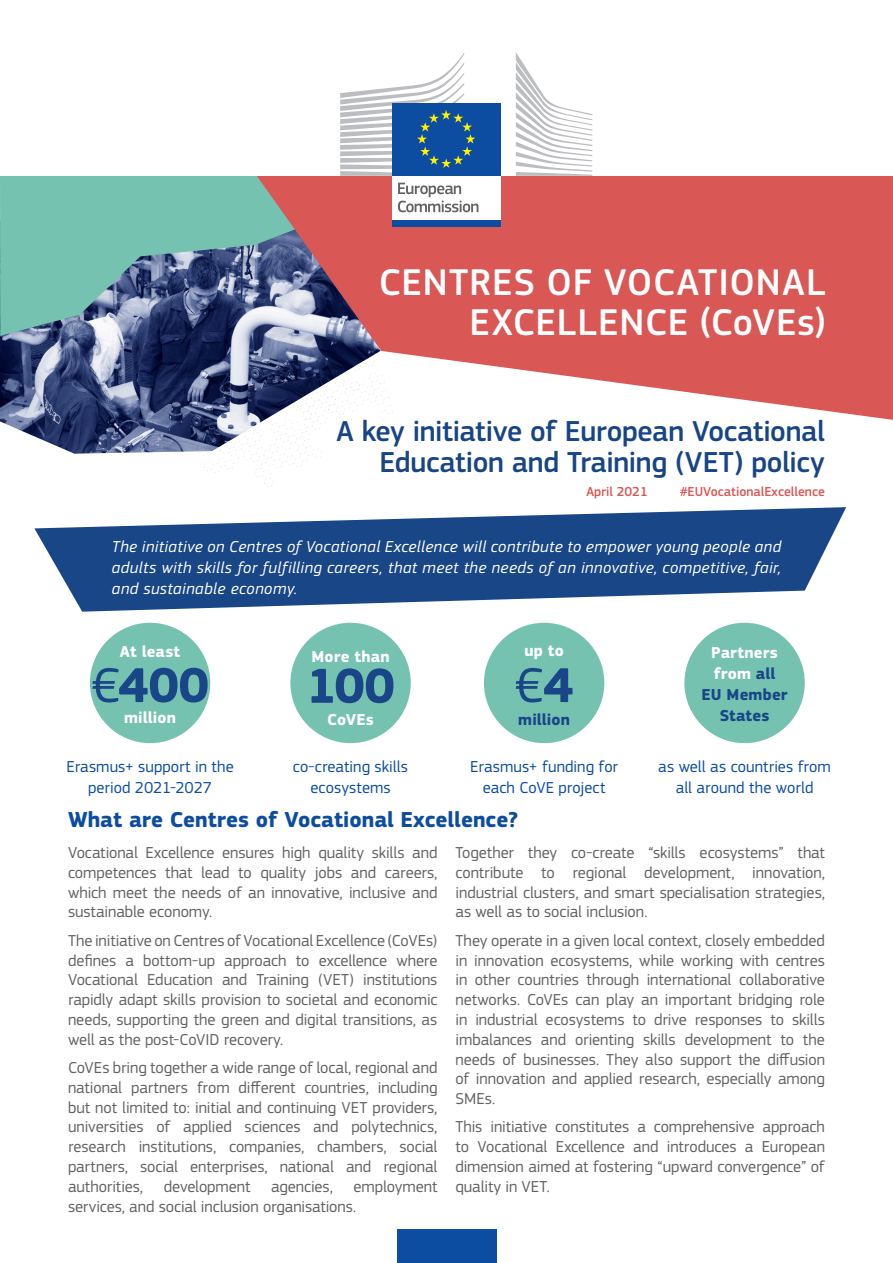
<style>
.page{position:relative;width:893px;height:1263px;background:#fff}
.page>*{position:absolute;margin:0;border:0;box-sizing:border-box;transform-origin:0 0}
.Body{font:700 51px "EC Square Sans Pro";letter-spacing:-.005em;color:#184687}
.Body-2{font:51px "EC Square Sans Pro";color:#184687}
.Main_Title{font:500 38.7px/40px "EC Square Sans Pro";letter-spacing:.025em;color:#fff;text-align:right}
.Main_Title-2{font:500 30px/31.5px "EC Square Sans Pro";letter-spacing:-.01em;color:#184586;text-align:right}
.Title__1{font:700 22.5px "EC Square Sans Pro";color:#0d4da1}
.Text{font:16.5px/19.8px "EC Square Sans Pro";letter-spacing:-.005em;color:#636366;text-align:justify}
.t1{font:italic 16.5px/21px "EC Square Sans Pro";letter-spacing:.025em;color:#fff;text-align:justify}
.Body-3{font:16.5px/21px "EC Square Sans Pro";letter-spacing:.005em;color:#0d4da1;text-align:center}
.Body-4{font:700 16.5px/21px "EC Square Sans Pro";letter-spacing:.005em;color:#184687;text-align:center}
.Body-5{font:700 16.5px "EC Square Sans Pro";letter-spacing:.005em;color:#fff}
.Date{font:500 13.5px "EC Square Sans Pro";color:#d95755}
.s1{font-weight:400}
.s2{font-weight:700}
.s3{color:#fff}
</style>
<div class="page">
<img style="left:0;top:336px;width:326px;height:118px">
<svg style="left:0;top:176px;width:244px;height:160px;background:#6aa2a3"></svg>
<svg style="left:244px;top:176px;width:649px;height:244px;background:#d07274"></svg>
<div style="left:392px;top:174px;width:108px;height:48px;background:#fff"></div>
<div style="left:392px;top:103px;width:108px;height:73px;background:#0d4da1"></div>
<svg style="left:340px;top:53px;width:135px;height:123px"></svg>
<div style="left:392px;top:221px;width:108px;height:6px;background:#0d4da1"></div>
<svg style="left:516px;top:53px;width:76px;height:123px"></svg>
<svg style="left:398px;top:183px;width:80px;height:29px"></svg>
<div style="left:397px;top:1229px;width:100px;height:34px;background:#0d4da1"></div>
<svg style="left:34px;top:507px;width:812px;height:105px;fill:#184687"></svg>
<div style="left:90px;top:623px;width:120px;height:120px;background:#75c2b0;border-radius:50%"></div>
<div style="left:290px;top:623px;width:121px;height:120px;background:#75c2b0;border-radius:50%"></div>
<div style="left:484px;top:623px;width:120px;height:120px;background:#75c2b0;border-radius:50%"></div>
<div style="left:684px;top:623px;width:121px;height:120px;background:#75c2b0;border-radius:50%"></div>
<p class="Main_Title" style="left:379px;top:263px;width:449px">CENTRES OF VOCATIONAL<br>EXCELLENCE (CoVEs)</p>
<p class="Main_Title-2" style="left:337px;top:415px;width:490px">A key initiative of European Vocational<br>Education and Training (VET) policy</p>
<p class="Date" style="left:586px;top:484px;width:63px">April 2021</p>
<p class="Date" style="left:680px;top:484px;width:147px">#EUVocationalExcellence</p>
<p class="t1" style="left:112px;top:536px;width:671px">The initiative on Centres of Vocational Excellence will contribute to empower young people and adults with skills for fulfilling careers, that meet the needs of an innovative, competitive, fair, and sustainable economy.</p>
<p class="Body-5" style="left:120px;top:642px;width:62px">At least</p>
<p class="Body-5" style="left:311px;top:646px;width:80px">More than</p>
<p class="Body-5" style="left:524px;top:641px;width:41px">up to</p>
<p class="Body" style="left:91px;top:655px;width:119px"><span class="s1">€</span>400</p>
<p class="Body-5" style="left:124px;top:707px;width:53px">million</p>
<p class="Body" style="left:306px;top:655px;width:90px">100</p>
<p class="Body-5" style="left:327px;top:709px;width:48px">CoVEs</p>
<p class="Body-2" style="left:515px;top:655px;width:60px">€<span class="s2">4</span></p>
<p class="Body-4" style="left:518px;top:710px;width:53px">million</p>
<p class="Body-3" style="left:66px;top:756px;width:169px">Erasmus+ support in the period 2021-2027</p>
<p class="Body-3" style="left:293px;top:756px;width:117px">co-creating skills ecosystems</p>
<p class="Body-3" style="left:470px;top:756px;width:149px">Erasmus+ funding for each CoVE project</p>
<p class="Title__1" style="left:68px;top:806px;width:452px">What are Centres of Vocational Excellence?</p>
<p class="Body-4" style="left:701px;top:642px;width:88px"><span class="s3">Partners from</span> all<br>EU Member<br>States</p>
<p class="Body-3" style="left:658px;top:756px;width:174px">as well as countries from all around the world</p>
<p class="Text" style="left:68px;top:843px;width:371px">Vocational Excellence ensures high quality skills and competences that lead to quality jobs and careers, which meet the needs of an innovative, inclusive and sustainable economy.</p>
<p class="Text" style="left:68px;top:930px;width:371px">The initiative on Centres of Vocational Excellence (CoVEs) defines a bottom-up approach to excellence where Vocational Education and Training (VET) institutions rapidly adapt skills provision to societal and economic needs, supporting the green and digital transitions, as well as the post-CoVID recovery.</p>
<p class="Text" style="left:68px;top:1058px;width:371px">CoVEs bring together a wide range of local, regional and national partners from different countries, including but not limited to: initial and continuing VET providers, universities of applied sciences and polytechnics, research institutions, companies, chambers, social partners, social enterprises, national and regional authorities, development agencies, employment services, and social inclusion organisations.</p>
<p class="Text" style="left:455px;top:843px;width:371px">Together they co-create “skills ecosystems” that contribute to regional development, innovation, industrial clusters, and smart specialisation strategies, as well as to social inclusion.</p>
<p class="Text" style="left:455px;top:930px;width:371px">They operate in a given local context, closely embedded in innovation ecosystems, while working with centres in other countries through international collaborative networks. CoVEs can play an important bridging role in industrial ecosystems to drive responses to skills imbalances and orienting skills development to the needs of businesses. They also support the diffusion of innovation and applied research, especially among SMEs.</p>
<p class="Text" style="left:455px;top:1117px;width:371px">This initiative constitutes a comprehensive approach to Vocational Excellence and introduces a European dimension aimed at fostering “upward convergence” of quality in VET.</p>
</div>
